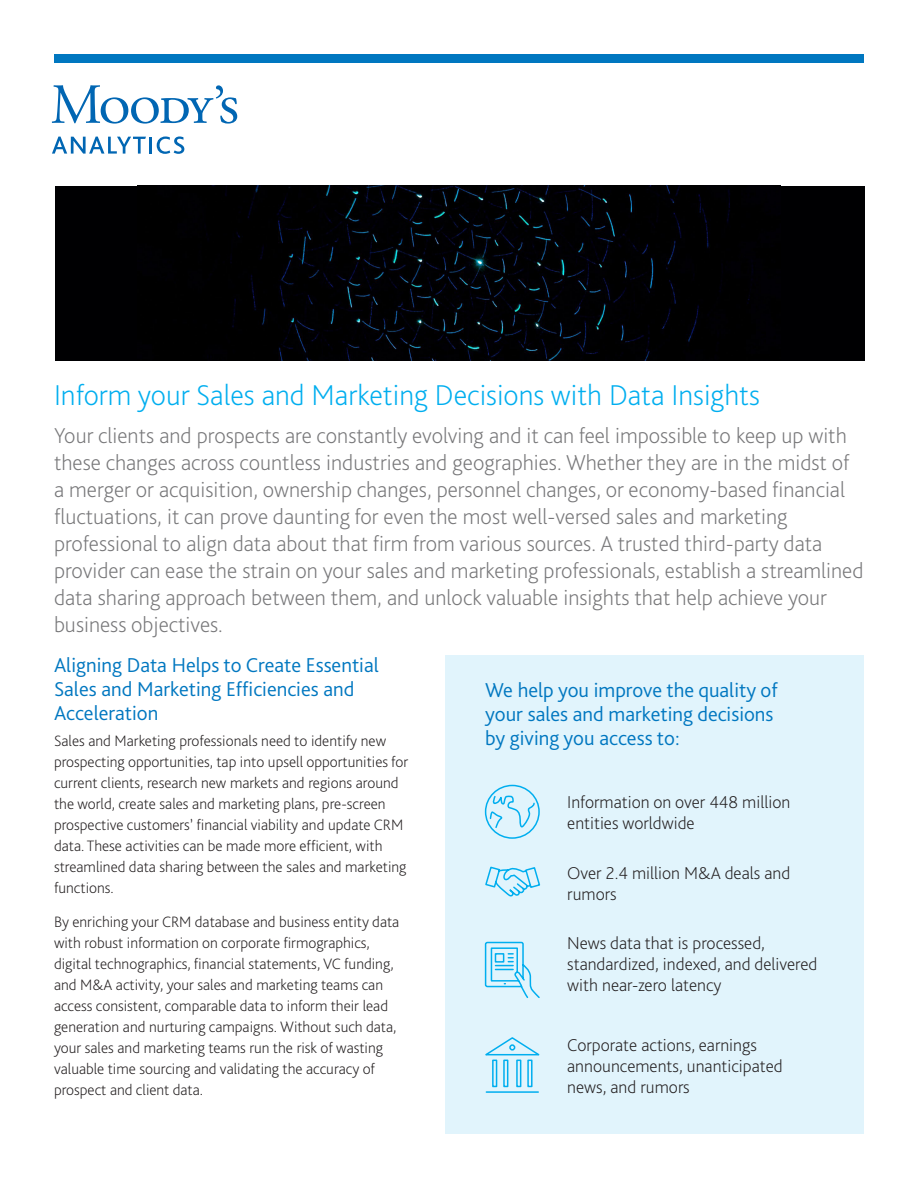
<style>
.page{position:relative;width:918px;height:1188px;background:#fff}
.page>*{position:absolute;margin:0;border:0;box-sizing:border-box;transform-origin:0 0}
.t1{font:200 30px "Bliss Pro";color:#00aeef}
.Intro_Text{font:200 22.5px/27px "Bliss Pro";color:#777779}
.t2{font:300 21px/24px "Bliss Pro";color:#0077c0}
.Body_text{font:200 18px/21px "Bliss Pro";color:#231f20}
.Body_text-2{font:200 15.75px/21px "Bliss Pro";color:#231f20}
</style>
<div class="page">
<div style="left:54px;top:54px;width:810px;height:9px;background:#0077c0"></div>
<svg style="left:52px;top:85px;width:185px;height:39px"></svg>
<svg style="left:52px;top:137px;width:94px;height:17px"></svg>
<hr style="left:149px;top:137px;width:3px;height:17px;background:#0166b3">
<svg style="left:157px;top:137px;width:27px;height:17px"></svg>
<div style="left:55px;top:186px;width:810px;height:175px;background:#000002"></div>
<img style="left:206px;top:186px;width:547px;height:175px">
<div style="left:446px;top:656px;width:418px;height:478px;background:#e1f4fc"></div>
<svg style="left:485px;top:1037px;width:55px;height:56px"></svg>
<svg style="left:484px;top:784px;width:56px;height:55px"></svg>
<svg style="left:485px;top:866px;width:56px;height:31px"></svg>
<svg style="left:484px;top:941px;width:56px;height:57px"></svg>
<div style="left:495px;top:953px;width:9px;height:10px;border:2px solid #00aeef"></div>
<h1 class="t1" style="left:54px;top:377px;width:708px">Inform your Sales and Marketing Decisions with Data Insights</h1>
<p class="Intro_Text" style="left:54px;top:422px;width:811px">Your clients and prospects are constantly evolving and it can feel impossible to keep up with these changes across countless industries and geographies. Whether they are in the midst of a merger or acquisition, ownership changes, personnel changes, or economy-based financial fluctuations, it can prove daunting for even the most well-versed sales and marketing professional to align data about that firm from various sources. A trusted third-party data provider can ease the strain on your sales and marketing professionals, establish a streamlined data sharing approach between them, and unlock valuable insights that help achieve your business objectives.</p>
<h2 class="t2" style="left:54px;top:652px;width:326px">Aligning Data Helps to Create Essential<br>Sales and Marketing Efficiencies and<br>Acceleration</h2>
<p class="Body_text-2" style="left:54px;top:730px;width:356px">Sales and Marketing professionals need to identify new prospecting opportunities, tap into upsell opportunities for current clients, research new markets and regions around the world, create sales and marketing plans, pre-screen prospective customers’ financial viability and update CRM data. These activities can be made more efficient, with streamlined data sharing between the sales and marketing functions.</p>
<p class="Body_text-2" style="left:54px;top:911px;width:347px">By enriching your CRM database and business entity data with robust information on corporate firmographics, digital technographics, financial statements, VC funding, and M&amp;A activity, your sales and marketing teams can access consistent, comparable data to inform their lead generation and nurturing campaigns. Without such data, your sales and marketing teams run the risk of wasting valuable time sourcing and validating the accuracy of prospect and client data.</p>
<h2 class="t2" style="left:485px;top:678px;width:294px">We help you improve the quality of your sales and marketing decisions by giving you access to:</h2>
<p class="Body_text" style="left:567px;top:791px;width:225px">Information on over 448 million entities worldwide</p>
<p class="Body_text" style="left:567px;top:862px;width:225px">Over 2.4 million M&amp;A deals and rumors</p>
<p class="Body_text" style="left:567px;top:932px;width:252px">News data that is processed, standardized, indexed, and delivered with near-zero latency</p>
<p class="Body_text" style="left:567px;top:1034px;width:217px">Corporate actions, earnings announcements, unanticipated news, and rumors</p>
</div>
